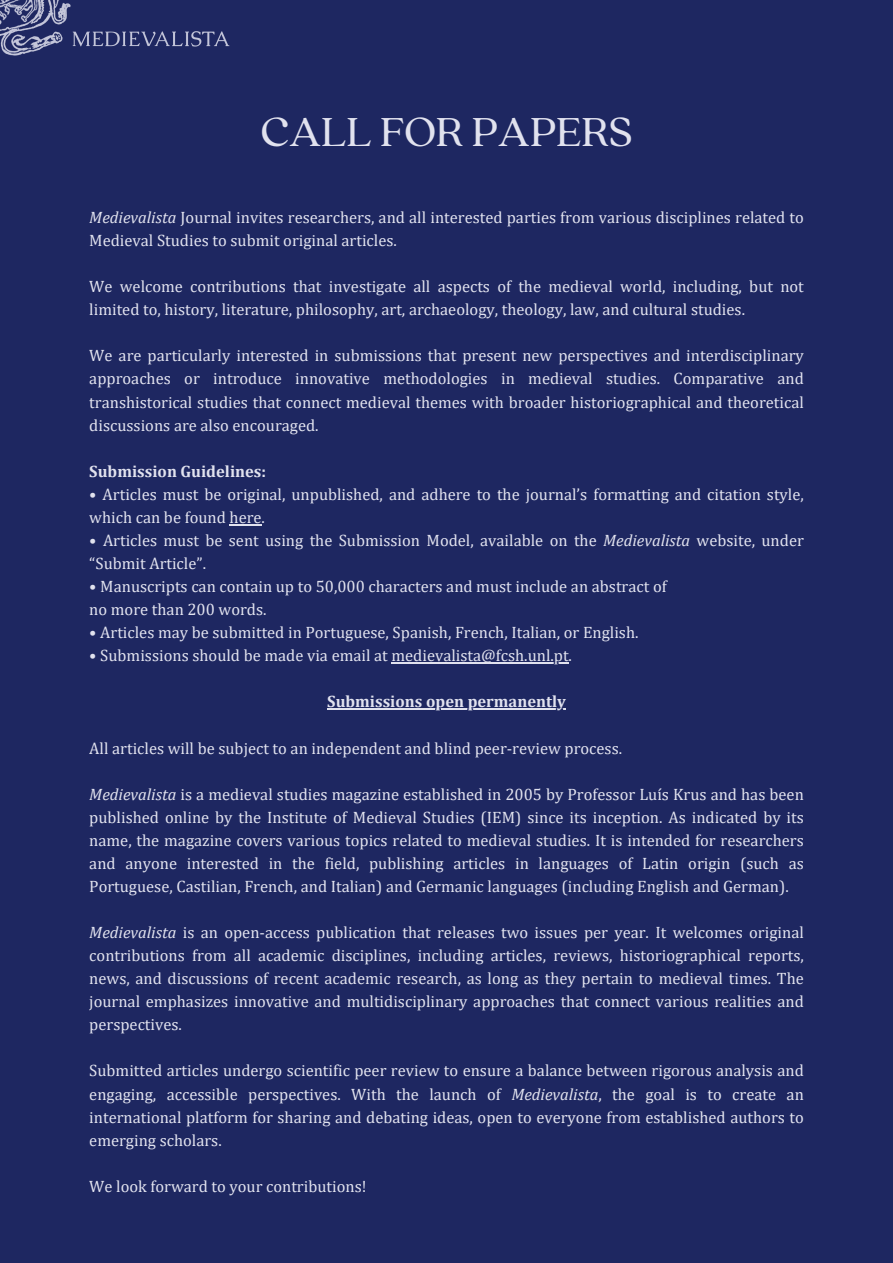
<style>
.page{position:relative;width:893px;height:1263px;background:#1e2761}
.page>*{position:absolute;margin:0;border:0;box-sizing:border-box;transform-origin:0 0}
.t1{font:45px "Quincy CF";color:#f8f8ff}
.t2{font:16.5px/23.1px "Cambria";color:#f8f8ff}
.t3{font:700 16.5px "Cambria";color:#f8f8ff}
.s1{font-style:italic}
</style>
<div class="page">
<hr style="left:229px;top:524px;width:33px;height:1px;background:#f8f8ff">
<hr style="left:391px;top:662px;width:177px;height:1px;background:#f8f8ff">
<hr style="left:327px;top:708px;width:239px;height:2px;background:#f8f8ff">
<img style="left:0;top:0;width:230px;height:56px">
<h1 class="t1" style="left:260px;top:102px;width:374px">CALL FOR PAPERS</h1>
<p class="t2" style="left:89px;top:205px;width:716px"><span class="s1">Medievalista</span> Journal invites researchers, and all interested parties from various disciplines related to<br>Medieval Studies to submit original articles.</p>
<p class="t2" style="left:89px;top:275px;width:716px">We welcome contributions that investigate all aspects of the medieval world, including, but not limited to, history, literature, philosophy, art, archaeology, theology, law, and cultural studies.</p>
<p class="t2" style="left:89px;top:344px;width:716px;text-align:justify">We are particularly interested in submissions that present new perspectives and interdisciplinary approaches or introduce innovative methodologies in medieval studies. Comparative and transhistorical studies that connect medieval themes with broader historiographical and theoretical discussions are also encouraged.</p>
<p class="t3" style="left:89px;top:461px;width:178px">Submission Guidelines:</p>
<p class="t2" style="left:89px;top:482px;width:716px">• Articles must be original, unpublished, and adhere to the journal’s formatting and citation style, which can be found here.</p>
<p class="t2" style="left:89px;top:528px;width:716px">• Articles must be sent using the Submission Model, available on the <span class="s1">Medievalista</span> website, under “Submit Article”.</p>
<p class="t2" style="left:89px;top:574px;width:579px">• Manuscripts can contain up to 50,000 characters and must include an abstract of no more than 200 words.</p>
<p class="t2" style="left:89px;top:621px;width:550px">• Articles may be submitted in Portuguese, Spanish, French, Italian, or English.</p>
<p class="t2" style="left:89px;top:644px;width:484px">• Submissions should be made via email at medievalista@fcsh.unl.pt.</p>
<p class="t3" style="left:327px;top:692px;width:240px">Submissions open permanently</p>
<p class="t2" style="left:89px;top:736px;width:534px">All articles will be subject to an independent and blind peer-review process.</p>
<p class="t2" style="left:89px;top:782px;width:716px;text-align:justify"><span class="s1">Medievalista</span> is a medieval studies magazine established in 2005 by Professor Lu s Krus and has been published online by the Institute of Medieval Studies (IEM) since its inception. As indicated by its name, the magazine covers various topics related to medieval studies. It is intended for researchers and anyone interested in the field, publishing articles in languages of Latin origin (such as Portuguese, Castilian, French, and Italian) and Germanic languages (including English and German).</p>
<p class="t2" style="left:89px;top:920px;width:716px;text-align:justify"><span class="s1">Medievalista</span> is an open-access publication that releases two issues per year. It welcomes original contributions from all academic disciplines, including articles, reviews, historiographical reports, news, and discussions of recent academic research, as long as they pertain to medieval times. The journal emphasizes innovative and multidisciplinary approaches that connect various realities and perspectives.</p>
<p class="t2" style="left:89px;top:1059px;width:716px;text-align:justify">Submitted articles undergo scientific peer review to ensure a balance between rigorous analysis and engaging, accessible perspectives. With the launch of <span class="s1">Medievalista</span>, the goal is to create an international platform for sharing and debating ideas, open to everyone from established authors to emerging scholars.</p>
<p class="t2" style="left:89px;top:1174px;width:279px">We look forward to your contributions!</p>
</div>
